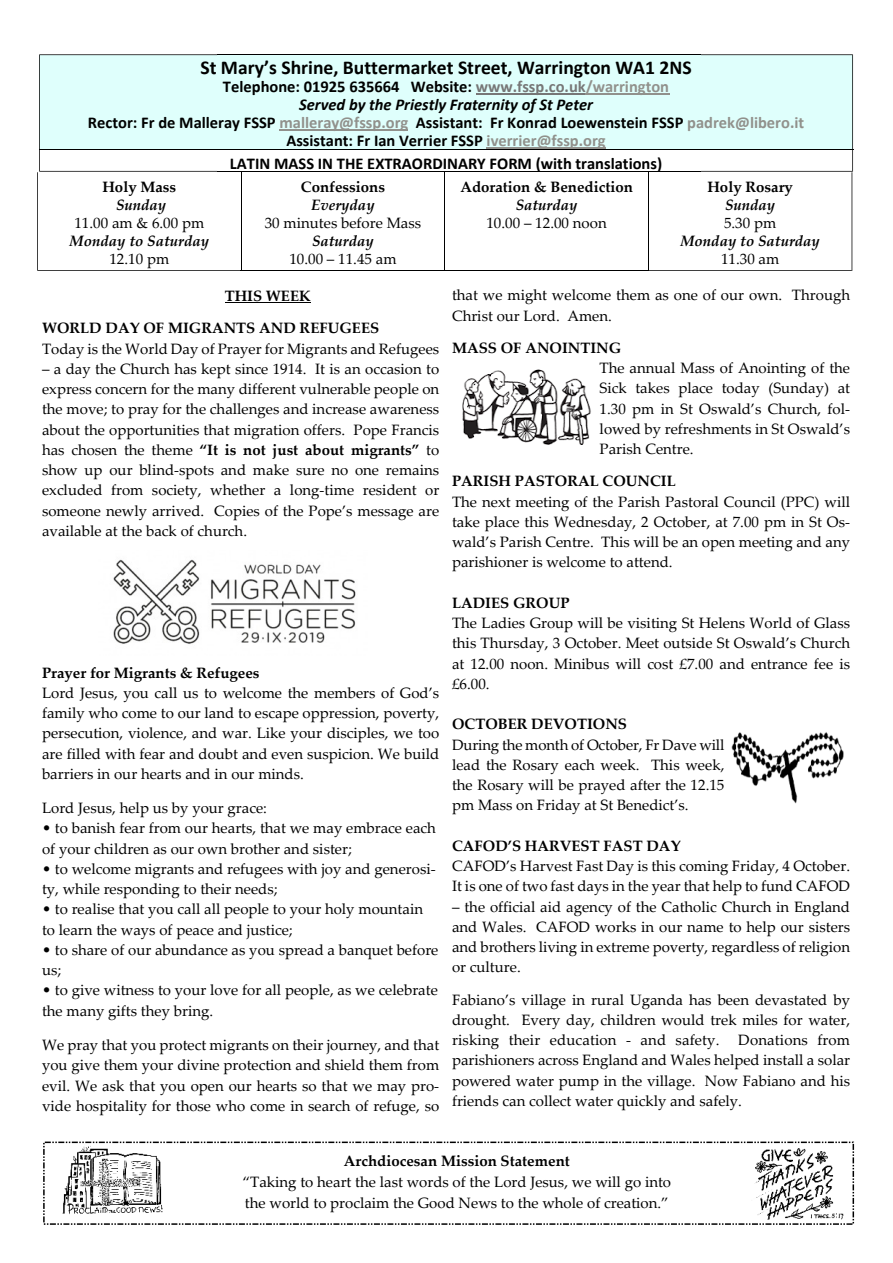
<style>
.page{position:relative;width:893px;height:1263px;background:#fff}
.page>*{position:absolute;margin:0;border:0;box-sizing:border-box;transform-origin:0 0}
.t1{font:700 19.65px "Calibri";color:#000}
.t2{font:700 16.5px/18px "Calibri";color:#000;text-align:center}
.t3{font:15px/20.2px "Palatino Linotype";color:#000;text-align:justify}
.t4{font:700 15px/32.4px "Palatino Linotype";color:#000}
.t5{font:italic 700 15px "Palatino Linotype";color:#000}
.s1{color:#777}
.s2{color:#91918c}
.s3{font-style:italic}
.s4{font-weight:700}
</style>
<div class="page">
<div style="left:39px;top:55px;width:814px;height:94px;background:#dffffc"></div>
<hr style="left:476px;top:94px;width:110px;height:1px;background:#777">
<hr style="left:593px;top:94px;width:76px;height:1px;background:#91918c">
<hr style="left:279px;top:130px;width:129px;height:1px;background:#91918c">
<hr style="left:487px;top:148px;width:119px;height:1px;background:#91918c">
<hr style="left:217px;top:54px;width:484px;height:1px;background:#000">
<hr style="left:217px;top:149px;width:484px;height:1px;background:#000">
<hr style="left:217px;top:171px;width:484px;height:1px;background:#000">
<hr style="left:225px;top:302px;width:86px;height:1px;background:#000">
<img style="left:731px;top:732px;width:113px;height:72px">
<hr style="left:241px;top:270px;width:204px;height:1px;background:#000">
<hr style="left:444px;top:270px;width:205px;height:1px;background:#000">
<svg style="left:37px;top:54px;width:204px;height:217px"></svg>
<hr style="left:241px;top:172px;width:1px;height:98px;background:#000">
<hr style="left:444px;top:172px;width:1px;height:98px;background:#000">
<svg style="left:648px;top:54px;width:205px;height:217px"></svg>
<img style="left:62px;top:1146px;width:101px;height:69px">
<div style="left:43px;top:1141px;width:811px;height:84px;border:2px dashed #000"></div>
<img style="left:755px;top:1148px;width:88px;height:72px">
<img style="left:113px;top:559px;width:243px;height:85px">
<img style="left:462px;top:369px;width:129px;height:76px">
<h1 class="t1" style="left:200px;top:60px;width:493px">St Mary’s Shrine, Buttermarket Street, Warrington WA1 2NS</h1>
<p class="t2" style="left:88px;top:79px;width:718px">Telephone: 01925 635664 Website: <span class="s1">www.fssp.co.uk</span><span class="s2">/warrington<br></span><span class="s3">Served by the Priestly Fraternity of St Peter<br></span>Rector: Fr de Malleray FSSP <span class="s2">malleray@fssp.org</span> Assistant: Fr Konrad Loewenstein FSSP <span class="s2">padrek@libero.it </span>Assistant: Fr Ian Verrier FSSP <span class="s2">iverrier@fssp.org</span></p>
<p class="t2" style="left:230px;top:156px;width:434px">LATIN MASS IN THE EXTRAORDINARY FORM (with translations)</p>
<p class="t4" style="left:103px;top:172px;width:75px">Holy Mass</p>
<p class="t5" style="left:116px;top:199px;width:52px">Sunday</p>
<p class="t3" style="left:74px;top:214px;width:131px">11.00 am &amp; 6.00 pm</p>
<p class="t5" style="left:70px;top:235px;width:141px">Monday to Saturday</p>
<p class="t3" style="left:109px;top:250px;width:61px">12.10 pm</p>
<p class="t4" style="left:301px;top:172px;width:86px">Confessions</p>
<p class="t5" style="left:311px;top:199px;width:65px">Everyday</p>
<p class="t3" style="left:265px;top:214px;width:158px">30 minutes before Mass</p>
<p class="t5" style="left:312px;top:235px;width:63px">Saturday</p>
<p class="t3" style="left:289px;top:250px;width:109px">10.00 – 11.45 am</p>
<p class="t4" style="left:42px;top:281px;width:339px;text-indent:183px">THIS WEEK<br>WORLD DAY OF MIGRANTS AND REFUGEES</p>
<p class="t3" style="left:42px;top:340px;width:399px">Today is the World Day of Prayer for Migrants and Refugees</p>
<p class="t3" style="left:42px;top:360px;width:399px">– a day the Church has kept since 1914. It is an occasion to express concern for the many different vulnerable people on the move; to pray for the challenges and increase awareness about the opportunities that migration offers. Pope Francis has chosen the theme <span class="s4">“It is not just about migrants”</span> to show up our blind-spots and make sure no one remains excluded from society, whether a long-time resident or someone newly arrived. Copies of the Pope’s message are available at the back of church.</p>
<p class="t4" style="left:42px;top:658px;width:219px">Prayer for Migrants &amp; Refugees</p>
<p class="t3" style="left:42px;top:684px;width:399px">Lord Jesus, you call us to welcome the members of God’s family who come to our land to escape oppression, poverty, persecution, violence, and war. Like your disciples, we too are filled with fear and doubt and even suspicion. We build barriers in our hearts and in our minds.</p>
<p class="t3" style="left:42px;top:800px;width:226px">Lord Jesus, help us by your grace:</p>
<p class="t3" style="left:42px;top:820px;width:395px">• to banish fear from our hearts, that we may embrace each of your children as our own brother and sister;</p>
<p class="t3" style="left:42px;top:860px;width:395px">• to welcome migrants and refugees with joy and generosi&shy;ty, while responding to their needs;</p>
<p class="t3" style="left:42px;top:901px;width:383px">• to realise that you call all people to your holy mountain to learn the ways of peace and justice;</p>
<p class="t3" style="left:42px;top:941px;width:398px">• to share of our abundance as you spread a banquet before us;</p>
<p class="t3" style="left:42px;top:982px;width:397px">• to give witness to your love for all people, as we celebrate the many gifts they bring.</p>
<p class="t3" style="left:42px;top:1036px;width:399px">We pray that you protect migrants on their journey, and that you give them your divine protection and shield them from evil. We ask that you open our hearts so that we may pro&shy;vide hospitality for those who come in search of refuge, so</p>
<p class="t4" style="left:460px;top:172px;width:174px">Adoration &amp; Benediction</p>
<p class="t5" style="left:516px;top:199px;width:63px">Saturday</p>
<p class="t3" style="left:486px;top:214px;width:122px">10.00 – 12.00 noon</p>
<p class="t4" style="left:707px;top:172px;width:87px">Holy Rosary</p>
<p class="t5" style="left:725px;top:199px;width:52px">Sunday</p>
<p class="t3" style="left:724px;top:214px;width:54px">5.30 pm</p>
<p class="t5" style="left:680px;top:235px;width:141px">Monday to Saturday</p>
<p class="t3" style="left:721px;top:250px;width:60px">11.30 am</p>
<p class="t3" style="left:452px;top:287px;width:400px">that we might welcome them as one of our own. Through<br>Christ our Lord. Amen.</p>
<p class="t4" style="left:452px;top:333px;width:171px">MASS OF ANOINTING</p>
<p class="t3" style="left:599px;top:360px;width:252px">The annual Mass of Anointing of the Sick takes place today (Sunday) at 1.30 pm in St Oswald’s Church, fol&shy;lowed by refreshments in St Oswald’s Parish Centre.</p>
<p class="t4" style="left:452px;top:467px;width:225px">PARISH PASTORAL COUNCIL</p>
<p class="t3" style="left:452px;top:493px;width:400px">The next meeting of the Parish Pastoral Council (PPC) will take place this Wednesday, 2 October, at 7.00 pm in St Os&shy;wald’s Parish Centre. This will be an open meeting and any parishioner is welcome to attend.</p>
<p class="t4" style="left:452px;top:588px;width:119px">LADIES GROUP</p>
<p class="t3" style="left:452px;top:615px;width:400px">The Ladies Group will be visiting St Helens World of Glass this Thursday, 3 October. Meet outside St Oswald’s Church at 12.00 noon. Minibus will cost £7.00 and entrance fee is £6.00.</p>
<p class="t4" style="left:452px;top:710px;width:176px">OCTOBER DEVOTIONS</p>
<p class="t3" style="left:452px;top:736px;width:274px">During the month of October, Fr Dave will lead the Rosary each week. This week, the Rosary will be prayed after the 12.15 pm Mass on Friday at St Benedict’s.</p>
<p class="t4" style="left:452px;top:831px;width:230px">CAFOD’S HARVEST FAST DAY</p>
<p class="t3" style="left:452px;top:858px;width:400px">CAFOD’s Harvest Fast Day is this coming Friday, 4 October.<br>It is one of two fast days in the year that help to fund CAFOD</p>
<p class="t3" style="left:452px;top:898px;width:400px">– the official aid agency of the Catholic Church in England and Wales. CAFOD works in our name to help our sisters and brothers living in extreme poverty, regardless of religion or culture.</p>
<p class="t3" style="left:452px;top:991px;width:400px">Fabiano’s village in rural Uganda has been devastated by drought. Every day, children would trek miles for water, risking their education - and safety. Donations from parishioners across England and Wales helped install a solar powered water pump in the village. Now Fabiano and his friends can collect water quickly and safely.</p>
<p class="t4" style="left:344px;top:1147px;width:227px">Archdiocesan Mission Statement</p>
<p class="t3" style="left:243px;top:1173px;width:430px;line-height:20.7px">“Taking to heart the last words of the Lord Jesus, we will go into the world to proclaim the Good News to the whole of creation.”</p>
</div>
